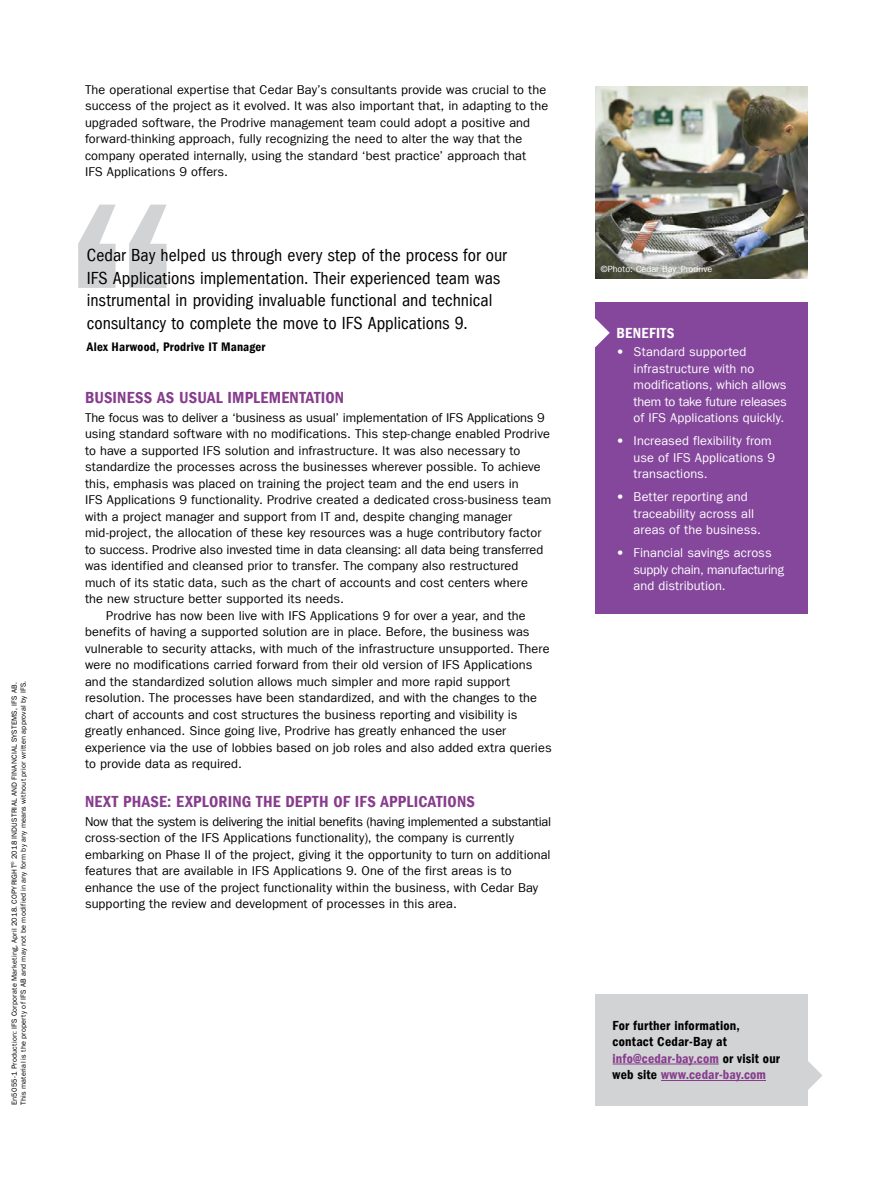
<style>
.page{position:relative;width:893px;height:1191px;background:#fff}
.page>*{position:absolute;margin:0;border:0;box-sizing:border-box;transform-origin:0 0}
.Customer_Quote{font:condensed 18px/22.5px "Franklin Gothic LT Com";letter-spacing:.005em;color:#000}
.Sub_Heading{font:16.5px "Franklin Gothic LT Com Dm Cn";letter-spacing:.01em;color:#873d8d}
.Box_Heading{font:15px "Franklin Gothic LT Com Dm Cn";letter-spacing:.025em;color:#fff}
.Further_information{font:13.5px/16.5px "Franklin Gothic LT Com Dm Cn";letter-spacing:.015em;color:#000}
.Text{font:12.75px/16.5px "Franklin Gothic LT Com";letter-spacing:.005em;color:#000}
.Text_indent{font:12.75px/16.5px "Franklin Gothic LT Com";letter-spacing:.01em;color:#000}
.Box_Text_Bullets_on{font:12.75px/16.5px "Franklin Gothic LT Com";letter-spacing:.005em;color:#fff}
.Quote_author{font:12.75px "Franklin Gothic LT Com Dm Cn";letter-spacing:.015em;color:#000}
.Photo{font:9px "Franklin Gothic LT Com";color:#fff}
.t1{font:7.5px "Franklin Gothic";letter-spacing:.03em;color:#000}
.s1{font-weight:800}
.s2{color:#873d8d}
</style>
<div class="page">
<img style="left:596px;top:86px;width:212px;height:192px">
<div style="left:595px;top:302px;width:213px;height:311px;background:#85479c"></div>
<svg style="left:595px;top:318px;width:15px;height:29px"></svg>
<svg style="left:78px;top:205px;width:89px;height:83px"></svg>
<div style="left:596px;top:994px;width:212px;height:112px;background:#d1d3d4"></div>
<hr style="left:613px;top:1063px;width:106px;height:1px;background:#873d8d">
<hr style="left:661px;top:1080px;width:105px;height:1px;background:#873d8d">
<svg style="left:808px;top:1061px;width:14px;height:28px"></svg>
<p class="t1" style="left:10px;top:1105px;width:424px;rotate:-90deg">En5055-1 Production: IFS Corporate Marketing, April 2018. COPYRIGHT<sup>©</sup> 2018 INDUSTRIAL AND FINANCIAL SYSTEMS, IFS AB.</p>
<p class="t1" style="left:19px;top:1105px;width:426px;rotate:-90deg">This material is the property of IFS AB and may not be modified in any form by any means without prior written approval by IFS.</p>
<p class="Text" style="left:85px;top:81px;width:465px">The operational expertise that Cedar Bay’s consultants provide was crucial to the success of the project as it evolved. It was also important that, in adapting to the upgraded software, the Prodrive management team could adopt a positive and forward-thinking approach, fully recognizing the need to alter the way that the company operated internally, using the standard ‘best practice’ approach that<br>IFS Applications 9 offers.</p>
<p class="Customer_Quote" style="left:87px;top:244px;width:421px">Cedar Bay helped us through every step of the process for our</p>
<p class="Customer_Quote" style="left:87px;top:266px;width:415px">IFS Applications implementation. Their experienced team was instrumental in providing invaluable functional and technical consultancy to complete the move to IFS Applications 9.</p>
<p class="Quote_author" style="left:87px;top:340px;width:180px">Alex Harwood, Prodrive IT Manager</p>
<p class="Sub_Heading" style="left:85px;top:388px;width:261px">BUSINESS AS USUAL IMPLEMENTATION</p>
<p class="Text" style="left:85px;top:409px;width:468px">The focus was to deliver a ‘business as usual’ implementation of IFS Applications 9 using standard software with no modifications. This step-change enabled Prodrive to have a supported IFS solution and infrastructure. It was also necessary to standardize the processes across the businesses wherever possible. To achieve this, emphasis was placed on training the project team and the end users in<br>IFS Applications 9 functionality. Prodrive created a dedicated cross-business team with a project manager and support from IT and, despite changing manager mid-project, the allocation of these key resources was a huge contributory factor to success. Prodrive also invested time in data cleansing: all data being transferred was identified and cleansed prior to transfer. The company also restructured much of its static data, such as the chart of accounts and cost centers where<br>the new structure better supported its needs.</p>
<p class="Text_indent" style="left:85px;top:607px;width:468px;text-indent:21px">Prodrive has now been live with IFS Applications 9 for over a year, and the benefits of having a supported solution are in place. Before, the business was vulnerable to security attacks, with much of the infrastructure unsupported. There were no modifications carried forward from their old version of IFS Applications and the standardized solution allows much simpler and more rapid support resolution. The processes have been standardized, and with the changes to the chart of accounts and cost structures the business reporting and visibility is greatly enhanced. Since going live, Prodrive has greatly enhanced the user experience via the use of lobbies based on job roles and also added extra queries to provide data as required.</p>
<p class="Sub_Heading" style="left:85px;top:792px;width:391px">NEXT PHASE: EXPLORING THE DEPTH OF IFS APPLICATIONS</p>
<p class="Text" style="left:85px;top:813px;width:468px">Now that the system is delivering the initial benefits (having implemented a substantial cross-section of the IFS Applications functionality), the company is currently embarking on Phase II of the project, giving it the opportunity to turn on additional features that are available in IFS Applications 9. One of the first areas is to enhance the use of the project functionality within the business, with Cedar Bay supporting the review and development of processes in this area.</p>
<p class="Photo" style="left:601px;top:263px;width:113px">©Photo: Cedar Bay_Prodrive</p>
<p class="Box_Heading" style="left:617px;top:324px;width:59px">BENEFITS</p>
<p class="Box_Text_Bullets_on" style="left:634px;top:344px;width:155px;text-indent:-17px"><span class="s1">•</span> Standard supported infrastructure with no modifications, which allows them to take future releases of IFS Applications quickly.</p>
<p class="Box_Text_Bullets_on" style="left:634px;top:433px;width:143px;text-indent:-17px"><span class="s1">•</span> Increased flexibility from use of IFS Applications 9 transactions.</p>
<p class="Box_Text_Bullets_on" style="left:634px;top:489px;width:129px;text-indent:-17px"><span class="s1">•</span> Better reporting and traceability across all areas of the business.</p>
<p class="Box_Text_Bullets_on" style="left:634px;top:544px;width:152px;text-indent:-17px"><span class="s1">•</span> Financial savings across supply chain, manufacturing and distribution.</p>
<p class="Further_information" style="left:613px;top:1017px;width:169px">For further information, contact Cedar-Bay at <span class="s2">info@cedar-bay.com</span> or visit our web site <span class="s2">www.cedar-bay.com</span></p>
</div>
